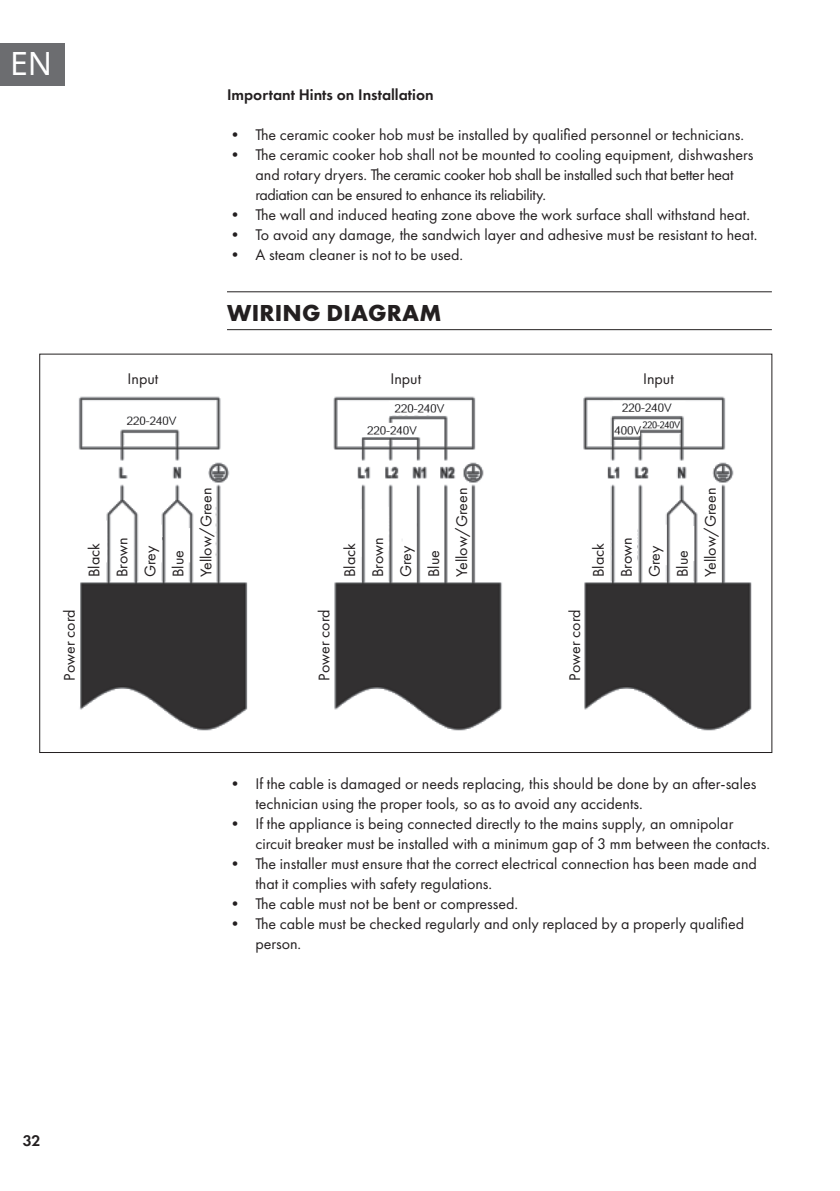
<style>
.page{position:relative;width:840px;height:1191px;background:#fff}
.page>*{position:absolute;margin:0;border:0;box-sizing:border-box;transform-origin:0 0}
.t1{font:32px "Noto Sans";color:#fff}
.t2{font:700 24px "Futura PTW08";letter-spacing:.01em;color:#231f20}
.t3{font:16px/28px "Futura PTW08";color:#231f20}
.t4{font:16px/20px "Futura PTW08";letter-spacing:-.02em;color:#231f20}
.t5{font:600 16px "Futura PTW08";color:#231f20}
</style>
<div class="page">
<div style="left:0;top:43px;width:65px;height:42px;background:#6c6d70"></div>
<hr style="left:227px;top:291px;width:544px;height:1px;background:#231f20">
<hr style="left:227px;top:329px;width:544px;height:1px;background:#231f20">
<img style="left:78px;top:396px;width:674px;height:335px">
<h1 class="t1" style="left:10px;top:42px;width:44px">EN</h1>
<p class="t5" style="left:227px;top:85px;width:208px">Important Hints on Installation</p>
<p class="t3" style="left:227px;top:121px;width:518px">• The ceramic cooker hob must be installed by qualified personnel or technicians.</p>
<p class="t4" style="left:255px;top:145px;width:499px;text-indent:-28px">• The ceramic cooker hob shall not be mounted to cooling equipment, dishwashers and rotary dryers. The ceramic cooker hob shall be installed such that better heat radiation can be ensured to enhance its reliability.</p>
<p class="t3" style="left:227px;top:201px;width:524px">• The wall and induced heating zone above the work surface shall withstand heat.</p>
<p class="t3" style="left:227px;top:221px;width:531px">• To avoid any damage, the sandwich layer and adhesive must be resistant to heat.</p>
<p class="t3" style="left:227px;top:241px;width:237px">• A steam cleaner is not to be used.</p>
<h2 class="t2" style="left:227px;top:297px;width:216px">WIRING DIAGRAM</h2>
<p class="t3" style="left:127px;top:365px;width:32px">Input</p>
<p class="t3" style="left:390px;top:365px;width:32px">Input</p>
<p class="t3" style="left:642px;top:365px;width:32px">Input</p>
<p class="t3" style="left:80px;top:577px;width:91px;rotate:-90deg">Black<br>Brown<br>Grey<br>Blue<br>Yellow/Green</p>
<p class="t3" style="left:335px;top:577px;width:91px;rotate:-90deg">Black<br>Brown<br>Grey<br>Blue<br>Yellow/Green</p>
<p class="t3" style="left:584px;top:577px;width:91px;rotate:-90deg">Black<br>Brown<br>Grey<br>Blue<br>Yellow/Green</p>
<p class="t3" style="left:55px;top:680px;width:72px;rotate:-90deg">Power cord</p>
<p class="t3" style="left:310px;top:680px;width:72px;rotate:-90deg">Power cord</p>
<p class="t3" style="left:560px;top:680px;width:72px;rotate:-90deg">Power cord</p>
<p class="t3" style="left:255px;top:773px;width:502px;line-height:20px;text-indent:-28px">• If the cable is damaged or needs replacing, this should be done by an after-sales technician using the proper tools, so as to avoid any accidents.</p>
<p class="t3" style="left:255px;top:813px;width:516px;line-height:20px;text-indent:-28px">• If the appliance is being connected directly to the mains supply, an omnipolar circuit breaker must be installed with a minimum gap of 3 mm between the contacts.</p>
<p class="t3" style="left:255px;top:853px;width:503px;line-height:20px;text-indent:-28px">• The installer must ensure that the correct electrical connection has been made and that it complies with safety regulations.</p>
<p class="t3" style="left:227px;top:889px;width:292px">• The cable must not be bent or compressed.</p>
<p class="t3" style="left:255px;top:913px;width:490px;line-height:20px;text-indent:-28px">• The cable must be checked regularly and only replaced by a properly qualified person.</p>
<p class="t5" style="left:23px;top:1130px;width:19px">32</p>
</div>
